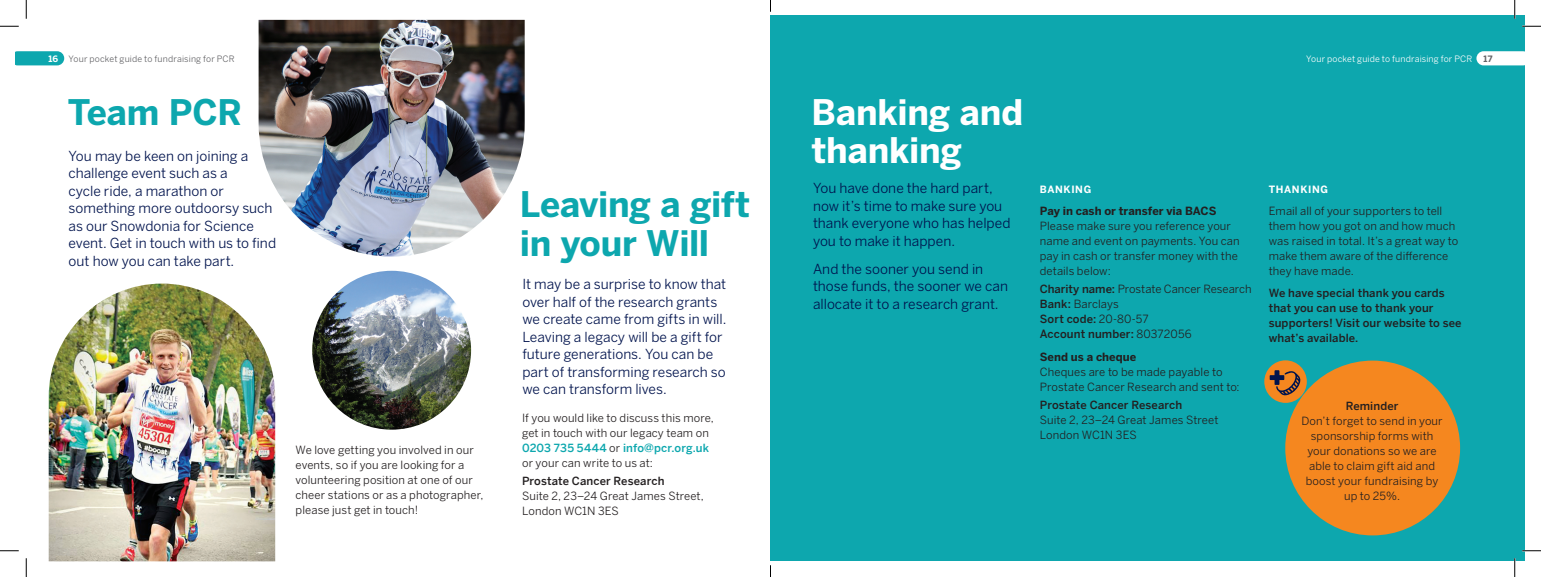
<style>
.page{position:relative;width:1541px;height:577px;background:#fff}
.page>*{position:absolute;margin:0;border:0;box-sizing:border-box;transform-origin:0 0}
.t1{font:700 35px/38.8px "Benton Sans";letter-spacing:-.01em;color:#0da7ae}
.t2{font:700 35px/38.8px "Benton Sans";letter-spacing:-.005em;color:#fff}
.t3{font:13.75px/17.5px "Benton Sans";color:#00134d}
.t4{font:11.25px/15px "Benton Sans";letter-spacing:.01em;color:#231f20}
.t5{font:500 11.25px/15px "Benton Sans";letter-spacing:.01em;color:#231f20}
.t6{font:700 11.25px "Benton Sans";color:#231f20}
.t7{font:700 10px "Benton Sans";letter-spacing:.06em;color:#fff}
.t8{font:8.75px "Benton Sans";letter-spacing:.02em;color:#636366}
.t9{font:8.75px "Benton Sans";letter-spacing:.02em;color:#fff}
.t10{font:700 8.75px "Benton Sans";color:#636366}
.s1{font-weight:700;color:#fff}
.s2{font-weight:500;color:#0da7ae}
.s3{font-weight:500}
</style>
<div class="page">
<div style="left:770px;top:16px;width:755px;height:545px;background:#0da7ae"></div>
<svg style="left:16px;top:51px;width:48px;height:14px"></svg>
<img style="left:49px;top:284px;width:226px;height:277px">
<img style="left:312px;top:271px;width:159px;height:159px;border-radius:79px">
<img style="left:259px;top:20px;width:266px;height:237px">
<div style="left:1285px;top:361px;width:175px;height:174px;background:#f5871f;border-radius:50%"></div>
<div style="left:1264px;top:360px;width:43px;height:43px;background:#f5871f;border-radius:50%"></div>
<svg style="left:1269px;top:370px;width:31px;height:26px"></svg>
<svg style="left:1476px;top:51px;width:49px;height:14px"></svg>
<svg style="left:0;top:25px;width:19px;height:2px"></svg>
<svg style="left:1522px;top:25px;width:19px;height:2px"></svg>
<svg style="left:0;top:550px;width:19px;height:1px"></svg>
<svg style="left:1522px;top:550px;width:19px;height:1px"></svg>
<svg style="left:25px;top:0;width:2px;height:19px"></svg>
<svg style="left:25px;top:558px;width:2px;height:19px"></svg>
<svg style="left:1514px;top:0;width:1px;height:19px"></svg>
<svg style="left:1514px;top:558px;width:1px;height:19px"></svg>
<p class="t8" style="left:49px;top:53px;width:188px"><span class="s1">16</span> Your pocket guide to fundraising for PCR</p>
<h1 class="t1" style="left:68px;top:92px;width:176px">Team PCR</h1>
<p class="t3" style="left:69px;top:147px;width:209px">You may be keen on joining a challenge event such as a<br>cycle ride, a marathon or something more outdoorsy such as our Snowdonia for Science event. Get in touch with us to fi nd out how you can take part.</p>
<p class="t4" style="left:296px;top:443px;width:189px">We love getting you involved in our events, so if you are looking for a volunteering position at one of our cheer stations or as a photographer, please just get in touch!</p>
<h1 class="t1" style="left:520px;top:184px;width:232px">Leaving a gift in your Will</h1>
<p class="t3" style="left:522px;top:275px;width:206px">It may be a surprise to know that over half of the research grants we create came from gifts in will.<br>Leaving a legacy will be a gift for future generations. You can be part of transforming research so we can transform lives.</p>
<p class="t4" style="left:522px;top:410px;width:193px">If you would like to discuss this more, get in touch with our legacy team on<br><span class="s2">0203 735 5444</span> or <span class="s2">info@pcr.org.uk </span>or your can write to us at:</p>
<p class="t5" style="left:522px;top:473px;width:144px">Prostate Cancer Research</p>
<p class="t4" style="left:522px;top:488px;width:183px">Suite 2, 23–24 Great James Street,<br>London WC1N 3ES</p>
<h1 class="t2" style="left:811px;top:92px;width:213px">Banking and thanking</h1>
<p class="t3" style="left:813px;top:179px;width:199px">You have done the hard part, now it’s time to make sure you thank everyone who has helped you to make it happen.</p>
<p class="t3" style="left:813px;top:260px;width:197px">And the sooner you send in those funds, the sooner we can allocate it to a research grant.</p>
<p class="t9" style="left:1306px;top:53px;width:168px">Your pocket guide to fundraising for PCR</p>
<p class="t10" style="left:1483px;top:53px;width:10px">17</p>
<p class="t7" style="left:1040px;top:183px;width:53px">BANKING</p>
<p class="t6" style="left:1040px;top:204px;width:178px">Pay in cash or transfer via BACS</p>
<p class="t4" style="left:1040px;top:218px;width:201px">Please make sure you reference your name and event on payments. You can pay in cash or transfer money with the details below:</p>
<p class="t4" style="left:1040px;top:282px;width:213px"><span class="s3">Charity name:</span> Prostate Cancer Research<br><span class="s3">Bank:</span> Barclays<br><span class="s3">Sort code:</span> 20-80-57<br><span class="s3">Account number:</span> 80372056</p>
<p class="t6" style="left:1040px;top:350px;width:98px">Send us a cheque</p>
<p class="t4" style="left:1040px;top:364px;width:201px">Cheques are to be made payable to<br>Prostate Cancer Research and sent to:</p>
<p class="t5" style="left:1040px;top:398px;width:144px">Prostate Cancer Research</p>
<p class="t4" style="left:1040px;top:413px;width:180px">Suite 2, 23–24 Great James Street<br>London WC1N 3ES</p>
<p class="t7" style="left:1269px;top:183px;width:61px">THANKING</p>
<p class="t4" style="left:1269px;top:203px;width:191px">Email all of your supporters to tell them how you got on and how much was raised in total. It’s a great way to make them aware of the difference they have made.</p>
<p class="t5" style="left:1269px;top:286px;width:194px">We have special thank you cards that you can use to thank your supporters! Visit our website to see what’s available.</p>
<p class="t5" style="left:1345px;top:398px;width:54px">Reminder</p>
<p class="t4" style="left:1301px;top:413px;width:143px;text-align:center">Don’t forget to send in your sponsorship forms with your donations so we are able to claim gift aid and boost your fundraising by up to 25%.</p>
</div>
